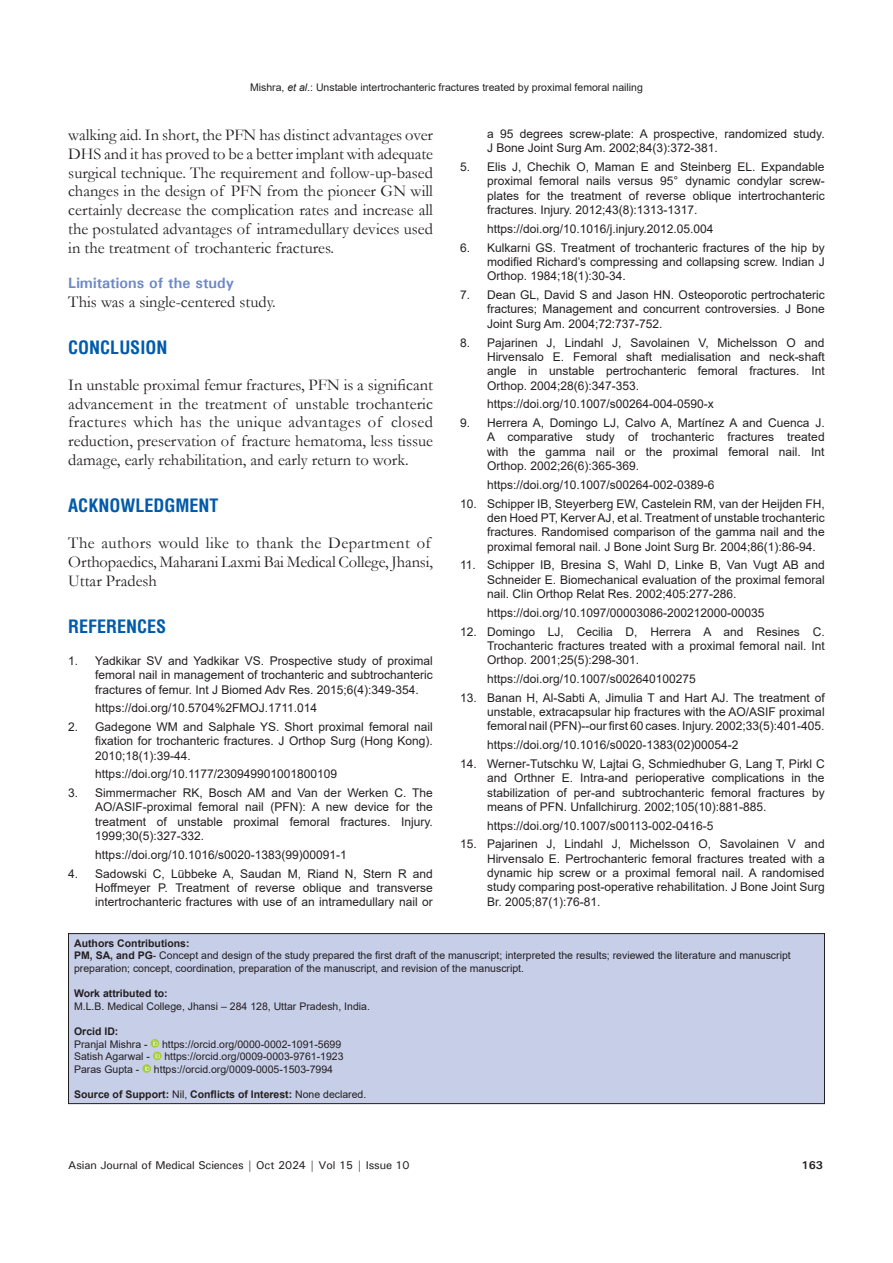
<style>
.page{position:relative;width:893px;height:1263px;background:#fff}
.page>*{position:absolute;margin:0;border:0;box-sizing:border-box;transform-origin:0 0}
.t1{font:700 condensed 18px "Helvetica";color:#015aaa}
.TX{font:16.5px/18.8px "Garamond";color:#231f20;text-align:justify}
.t2{font:700 15px "Univers";color:#6d88c5}
.REF{font:12px/14.4px "Arial";color:#231f20;text-align:justify}
.t3{font:500 11.25px "Univers";letter-spacing:-.01em;color:#231f20}
.t4{font:700 11.25px "Univers";color:#231f20}
.SRC{font:10.5px/12.6px "Arial";color:#231f20}
.SRC-2{font:700 10.5px "Arial";color:#231f20}
.s1{font-style:italic}
.s2{font-weight:700}
.s3{font-weight:400}
</style>
<div class="page">
<div style="left:68px;top:933px;width:756px;height:170px;background:#c7cee8"></div>
<svg style="left:151px;top:1039px;width:8px;height:8px"></svg>
<svg style="left:153px;top:1040px;width:4px;height:5px"></svg>
<svg style="left:153px;top:1051px;width:9px;height:9px"></svg>
<svg style="left:156px;top:1053px;width:4px;height:5px"></svg>
<svg style="left:142px;top:1064px;width:9px;height:9px"></svg>
<svg style="left:145px;top:1065px;width:4px;height:6px"></svg>
<div style="left:68px;top:933px;width:757px;height:171px;border:1px solid #231f20"></div>
<p class="SRC" style="left:250px;top:81px;width:394px">Mishra, <span class="s1">et al</span>.: Unstable intertrochanteric fractures treated by proximal femoral nailing</p>
<p class="TX" style="left:68px;top:125px;width:366px">walking aid. In short, the PFN has distinct advantages over DHS and it has proved to be a better implant with adequate surgical technique. The requirement and follow-up-based changes in the design of PFN from the pioneer GN will certainly decrease the complication rates and increase all the postulated advantages of intramedullary devices used in the treatment of trochanteric fractures.</p>
<h2 class="t2" style="left:68px;top:273px;width:167px">Limitations of the study</h2>
<p class="TX" style="left:68px;top:292px;width:209px">This was a single-centered study.</p>
<h1 class="t1" style="left:68px;top:335px;width:101px">CONCLUSION</h1>
<p class="TX" style="left:68px;top:375px;width:366px">In unstable proximal femur fractures, PFN is a significant advancement in the treatment of unstable trochanteric fractures which has the unique advantages of closed reduction, preservation of fracture hematoma, less tissue damage, early rehabilitation, and early return to work.</p>
<h1 class="t1" style="left:68px;top:494px;width:152px">ACKNOWLEDGMENT</h1>
<p class="TX" style="left:68px;top:533px;width:366px;text-align:left">The authors would like to thank the Department of<br>Orthopaedics, Maharani Laxmi Bai Medical College, Jhansi,<br>Uttar Pradesh</p>
<h1 class="t1" style="left:68px;top:615px;width:100px">REFERENCES</h1>
<p class="REF" style="left:95px;top:653px;width:339px;text-indent:-27px">1. Yadkikar SV and Yadkikar VS. Prospective study of proximal femoral nail in management of trochanteric and subtrochanteric fractures of femur. Int J Biomed Adv Res. 2015;6(4):349-354.</p>
<p class="REF" style="left:95px;top:701px;width:223px">https://doi.org/10.5704%2FMOJ.1711.014</p>
<p class="REF" style="left:95px;top:719px;width:339px;text-indent:-27px">2. Gadegone WM and Salphale YS. Short proximal femoral nail fixation for trochanteric fractures. J Orthop Surg (Hong Kong).<br>2010;18(1):39-44.</p>
<p class="REF" style="left:95px;top:767px;width:243px">https://doi.org/10.1177/230949901001800109</p>
<p class="REF" style="left:95px;top:785px;width:339px;text-indent:-27px">3. Simmermacher RK, Bosch AM and Van der Werken C. The AO/ASIF-proximal femoral nail (PFN): A new device for the treatment of unstable proximal femoral fractures. Injury.<br>1999;30(5):327-332.</p>
<p class="REF" style="left:95px;top:847px;width:253px">https://doi.org/10.1016/s0020-1383(99)00091-1</p>
<p class="REF" style="left:95px;top:866px;width:339px;text-indent:-27px">4. Sadowski C, Lübbeke A, Saudan M, Riand N, Stern R and Hoffmeyer P. Treatment of reverse oblique and transverse intertrochanteric fractures with use of an intramedullary nail or</p>
<p class="REF" style="left:487px;top:127px;width:339px">a 95 degrees screw-plate: A prospective, randomized study.<br>J Bone Joint Surg Am. 2002;84(3):372-381.</p>
<p class="REF" style="left:487px;top:160px;width:339px;text-indent:-27px">5. Elis J, Chechik O, Maman E and Steinberg EL. Expandable proximal femoral nails versus 95° dynamic condylar screw&shy;plates for the treatment of reverse oblique intertrochanteric fractures. Injury. 2012;43(8):1313-1317.</p>
<p class="REF" style="left:487px;top:221px;width:228px">https://doi.org/10.1016/j.injury.2012.05.004</p>
<p class="REF" style="left:487px;top:240px;width:339px;text-indent:-27px">6. Kulkarni GS. Treatment of trochanteric fractures of the hip by modified Richard’s compressing and collapsing screw. Indian J Orthop. 1984;18(1):30-34.</p>
<p class="REF" style="left:487px;top:288px;width:339px;text-indent:-27px">7. Dean GL, David S and Jason HN. Osteoporotic pertrochateric fractures; Management and concurrent controversies. J Bone Joint Surg Am. 2004;72:737-752.</p>
<p class="REF" style="left:487px;top:335px;width:339px;text-indent:-27px">8. Pajarinen J, Lindahl J, Savolainen V, Michelsson O and Hirvensalo E. Femoral shaft medialisation and neck-shaft angle in unstable pertrochanteric femoral fractures. Int Orthop. 2004;28(6):347-353.</p>
<p class="REF" style="left:487px;top:397px;width:228px">https://doi.org/10.1007/s00264-004-0590-x</p>
<p class="REF" style="left:487px;top:415px;width:339px;text-indent:-27px">9. Herrera A, Domingo LJ, Calvo A, Martínez A and Cuenca J.<br>A comparative study of trochanteric fractures treated with the gamma nail or the proximal femoral nail. Int Orthop. 2002;26(6):365-369.</p>
<p class="REF" style="left:487px;top:477px;width:229px">https://doi.org/10.1007/s00264-002-0389-6</p>
<p class="REF" style="left:487px;top:496px;width:339px;text-indent:-27px">10. Schipper IB, Steyerberg EW, Castelein RM, van der Heijden FH, den Hoed PT, Kerver AJ, et al. Treatment of unstable trochanteric fractures. Randomised comparison of the gamma nail and the proximal femoral nail. J Bone Joint Surg Br. 2004;86(1):86-94.</p>
<p class="REF" style="left:487px;top:558px;width:339px;text-indent:-27px">11. Schipper IB, Bresina S, Wahl D, Linke B, Van Vugt AB and Schneider E. Biomechanical evaluation of the proximal femoral nail. Clin Orthop Relat Res. 2002;405:277-286.</p>
<p class="REF" style="left:487px;top:605px;width:279px">https://doi.org/10.1097/00003086-200212000-00035</p>
<p class="REF" style="left:487px;top:624px;width:339px;text-indent:-27px">12. Domingo LJ, Cecilia D, Herrera A and Resines C.<br>Trochanteric fractures treated with a proximal femoral nail. Int Orthop. 2001;25(5):298-301.</p>
<p class="REF" style="left:487px;top:671px;width:210px">https://doi.org/10.1007/s002640100275</p>
<p class="REF" style="left:487px;top:690px;width:339px;text-indent:-27px">13. Banan H, Al-Sabti A, Jimulia T and Hart AJ. The treatment of unstable, extracapsular hip fractures with the AO/ASIF proximal femoral nail (PFN)--our first 60 cases. Injury. 2002;33(5):401-405.</p>
<p class="REF" style="left:487px;top:737px;width:253px">https://doi.org/10.1016/s0020-1383(02)00054-2</p>
<p class="REF" style="left:487px;top:756px;width:339px;text-indent:-27px">14. Werner-Tutschku W, Lajtai G, Schmiedhuber G, Lang T, Pirkl C and Orthner E. Intra-and perioperative complications in the stabilization of per-and subtrochanteric femoral fractures by means of PFN. Unfallchirurg. 2002;105(10):881-885.</p>
<p class="REF" style="left:487px;top:818px;width:228px">https://doi.org/10.1007/s00113-002-0416-5</p>
<p class="REF" style="left:487px;top:837px;width:339px;text-indent:-27px">15. Pajarinen J, Lindahl J, Michelsson O, Savolainen V and Hirvensalo E. Pertrochanteric femoral fractures treated with a dynamic hip screw or a proximal femoral nail. A randomised study comparing post-operative rehabilitation. J Bone Joint Surg Br. 2005;87(1):76-81.</p>
<p class="SRC-2" style="left:74px;top:936px;width:117px">Authors Contributions:</p>
<p class="SRC" style="left:74px;top:949px;width:718px"><span class="s2">PM, SA, and PG</span>- Concept and design of the study prepared the first draft of the manuscript; interpreted the results; reviewed the literature and manuscript preparation; concept, coordination, preparation of the manuscript, and revision of the manuscript.</p>
<p class="SRC-2" style="left:74px;top:986px;width:95px">Work attributed to:</p>
<p class="SRC" style="left:74px;top:1000px;width:297px">M.L.B. Medical College, Jhansi – 284 128, Uttar Pradesh, India.</p>
<p class="SRC-2" style="left:74px;top:1024px;width:46px">Orcid ID:</p>
<p class="SRC" style="left:74px;top:1037px;width:75px">Pranjal Mishra -</p>
<p class="SRC" style="left:162px;top:1037px;width:181px">https://orcid.org/0000-0002-1091-5699</p>
<p class="SRC" style="left:74px;top:1050px;width:77px">Satish Agarwal -</p>
<p class="SRC" style="left:164px;top:1050px;width:181px">https://orcid.org/0009-0003-9761-1923</p>
<p class="SRC" style="left:74px;top:1063px;width:67px">Paras Gupta -</p>
<p class="SRC" style="left:154px;top:1063px;width:181px">https://orcid.org/0009-0005-1503-7994</p>
<p class="SRC-2" style="left:74px;top:1087px;width:294px">Source of Support: <span class="s3">Nil,</span> Conflicts of Interest: <span class="s3">None declared.</span></p>
<p class="t3" style="left:68px;top:1157px;width:343px">Asian Journal of Medical Sciences | Oct 2024 | Vol 15 | Issue 10</p>
<p class="t4" style="left:802px;top:1158px;width:23px">163</p>
</div>
